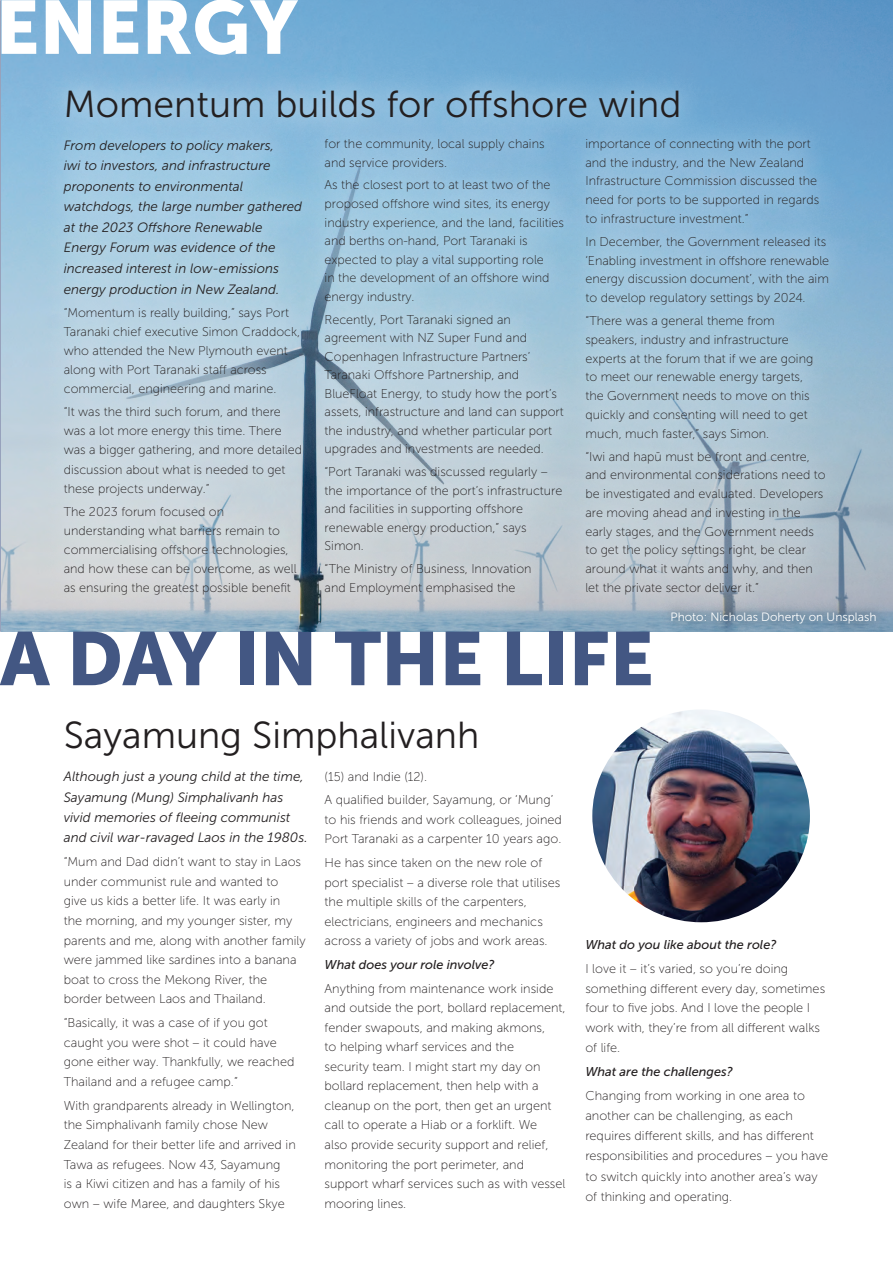
<style>
.page{position:relative;width:893px;height:1263px;background:#fff}
.page>*{position:absolute;margin:0;border:0;box-sizing:border-box;transform-origin:0 0}
.t1{font:75px "Museo Sans 900";color:#435783}
.t2{font:75px "Museo Sans 900";color:#fff}
.t3{font:37.5px "Museo Sans 300";color:#231f20}
.t4{font:italic 13.5px/20.5px "Museo Sans 300";color:#231f20}
.t5{font:12.75px/18.8px "Museo Sans 100";color:#231f20}
.t6{font:italic 12.75px "Museo Sans 500";color:#231f20}
.t7{font:12px "Museo Sans 300";color:#fff}
</style>
<div class="page">
<img style="left:2px;top:0;width:891px;height:631px">
<img style="left:594px;top:711px;width:215px;height:210px">
<div style="left:581px;top:698px;width:241px;height:236px;border:12px solid #fff;border-radius:50%"></div>
<div style="left:35px;top:62px;width:822px;height:561px;background:#fff;opacity:.75"></div>
<div style="left:660px;top:600px;width:228px;height:34px;background:#231f20;opacity:.75"></div>
<h1 class="t2" style="left:-5px;top:-15px;width:304px">ENERGY</h1>
<h2 class="t3" style="left:64px;top:84px;width:619px">Momentum builds for offshore wind</h2>
<p class="t4" style="left:64px;top:135px;width:240px">From developers to policy makers,<br>iwi to investors, and infrastructure proponents to environmental watchdogs, the large number gathered at the 2023 Offshore Renewable Energy Forum was evidence of the increased interest in low-emissions energy production in New Zealand.</p>
<p class="t5" style="left:64px;top:303px;width:238px">“Momentum is really building,” says Port Taranaki chief executive Simon Craddock, who attended the New Plymouth event along with Port Taranaki staff across commercial, engineering and marine.</p>
<p class="t5" style="left:64px;top:403px;width:240px">“It was the third such forum, and there was a lot more energy this time. There was a bigger gathering, and more detailed discussion about what is needed to get these projects underway.”</p>
<p class="t5" style="left:64px;top:502px;width:234px">The 2023 forum focused on understanding what barriers remain to commercialising offshore technologies, and how these can be overcome, as well as ensuring the greatest possible benefit</p>
<p class="t5" style="left:585px;top:134px;width:235px">importance of connecting with the port and the industry, and the New Zealand Infrastructure Commission discussed the need for ports to be supported in regards to infrastructure investment.”</p>
<p class="t5" style="left:585px;top:232px;width:245px">In December, the Government released its ‘Enabling investment in offshore renewable energy discussion document’, with the aim to develop regulatory settings by 2024.</p>
<p class="t5" style="left:585px;top:312px;width:229px">“There was a general theme from speakers, industry and infrastructure experts at the forum that if we are going to meet our renewable energy targets, the Government needs to move on this quickly and consenting will need to get much, much faster,” says Simon.</p>
<p class="t5" style="left:585px;top:447px;width:242px">“Iwi and hapū must be front and centre, and environmental considerations need to be investigated and evaluated. Developers are moving ahead and investing in the early stages, and the Government needs to get the policy settings right, be clear around what it wants and why, and then let the private sector deliver it.”</p>
<p class="t7" style="left:670px;top:610px;width:207px">Photo: Nicholas Doherty on Unsplash</p>
<p class="t5" style="left:325px;top:135px;width:221px">for the community, local supply chains and service providers.</p>
<p class="t5" style="left:325px;top:176px;width:241px">As the closest port to at least two of the proposed offshore wind sites, its energy industry experience, and the land, facilities and berths on-hand, Port Taranaki is expected to play a vital supporting role<br>in the development of an offshore wind energy industry.</p>
<p class="t5" style="left:325px;top:310px;width:241px">Recently, Port Taranaki signed an agreement with NZ Super Fund and Copenhagen Infrastructure Partners’ Taranaki Offshore Partnership, and BlueFloat Energy, to study how the port’s assets, infrastructure and land can support the industry, and whether particular port upgrades and investments are needed.</p>
<p class="t5" style="left:325px;top:463px;width:239px">“Port Taranaki was discussed regularly – the importance of the port’s infrastructure and facilities in supporting offshore renewable energy production,” says Simon.</p>
<p class="t5" style="left:325px;top:560px;width:208px">“The Ministry of Business, Innovation and Employment emphasised the</p>
<h1 class="t1" style="left:0;top:616px;width:655px">A DAY IN THE LIFE</h1>
<h2 class="t3" style="left:64px;top:715px;width:417px">Sayamung Simphalivanh</h2>
<p class="t4" style="left:64px;top:766px;width:245px">Although just a young child at the time, Sayamung (Mung) Simphalivanh has vivid memories of fleeing communist and civil war-ravaged Laos in the 1980s.</p>
<p class="t5" style="left:64px;top:852px;width:243px;line-height:19.6px">“Mum and Dad didn’t want to stay in Laos under communist rule and wanted to<br>give us kids a better life. It was early in<br>the morning, and my younger sister, my parents and me, along with another family were jammed like sardines into a banana boat to cross the Mekong River, the border between Laos and Thailand.</p>
<p class="t5" style="left:64px;top:1013px;width:232px;line-height:19.6px">“Basically, it was a case of if you got caught you were shot – it could have gone either way. Thankfully, we reached Thailand and a refugee camp.”</p>
<p class="t5" style="left:64px;top:1096px;width:234px;line-height:19.6px">With grandparents already in Wellington, the Simphalivanh family chose New Zealand for their better life and arrived in Tawa as refugees. Now 43, Sayamung<br>is a Kiwi citizen and has a family of his own – wife Maree, and daughters Skye</p>
<p class="t5" style="left:325px;top:764px;width:230px;line-height:23.7px">(15) and Indie (12).<br>A qualified builder, Sayamung, or ‘Mung’</p>
<p class="t5" style="left:325px;top:810px;width:239px;line-height:19.5px">to his friends and work colleagues, joined<br>Port Taranaki as a carpenter 10 years ago.</p>
<p class="t5" style="left:325px;top:853px;width:237px;line-height:19.5px">He has since taken on the new role of port specialist – a diverse role that utilises the multiple skills of the carpenters, electricians, engineers and mechanics across a variety of jobs and work areas.</p>
<p class="t6" style="left:325px;top:958px;width:172px">What does your role involve?</p>
<p class="t5" style="left:325px;top:979px;width:243px;line-height:19.5px">Anything from maintenance work inside and outside the port, bollard replacement, fender swapouts, and making akmons,<br>to helping wharf services and the<br>security team. I might start my day on bollard replacement, then help with a cleanup on the port, then get an urgent call to operate a Hiab or a forklift. We<br>also provide security support and relief, monitoring the port perimeter, and support wharf services such as with vessel mooring lines.</p>
<p class="t6" style="left:585px;top:938px;width:193px">What do you like about the role?</p>
<p class="t5" style="left:585px;top:959px;width:241px;line-height:19.6px">I love it – it’s varied, so you’re doing something different every day, sometimes four to five jobs. And I love the people I work with, they’re from all different walks of life.</p>
<p class="t6" style="left:585px;top:1065px;width:149px">What are the challenges?</p>
<p class="t5" style="left:585px;top:1086px;width:244px;line-height:20.1px">Changing from working in one area to another can be challenging, as each requires different skills, and has different responsibilities and procedures – you have to switch quickly into another area’s way of thinking and operating.</p>
</div>
